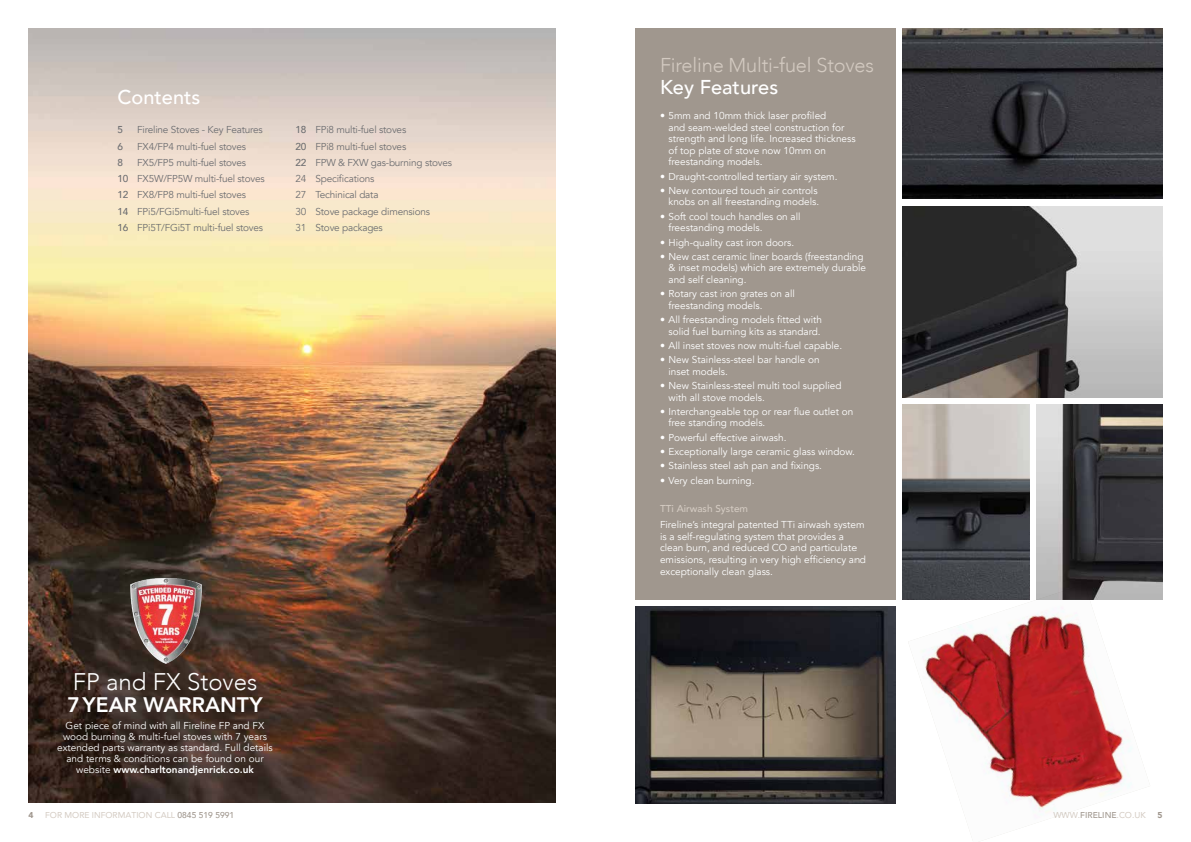
<style>
.page{position:relative;width:1191px;height:842px;background:#fff}
.page>*{position:absolute;margin:0;border:0;box-sizing:border-box;transform-origin:0 0}
.t1{font:300 24px "Avenir";color:#fff}
.t2{font:800 21px "Avenir";color:#fff}
.t3{font:300 20px "Avenir";letter-spacing:-.01em;color:#d3cac1}
.t4{font:500 20px "Avenir";color:#fff}
.t5{font:10px/11.5px "Avenir";color:#fff}
.t6{font:10px/16.2px "Avenir";letter-spacing:-.02em;color:#6d6e71}
.t7{font:500 10px "Avenir";color:#d3cac1}
.t8{font:500 10px "Avenir";color:#6d6e71}
.t9{font:8.5px "Avenir";color:#d3cac1}
.t10{font:900 8.5px "Avenir";color:#a0978e}
.s1{font-weight:500}
.s2{font-weight:800}
.s3{font-weight:500;color:#a0978e}
</style>
<div class="page">
<img style="left:635px;top:607px;width:260px;height:197px">
<img style="left:28px;top:28px;width:528px;height:774px">
<img style="left:120px;top:566px;width:91px;height:112px">
<img style="left:902px;top:28px;width:260px;height:170px">
<img style="left:902px;top:405px;width:127px;height:195px">
<img style="left:1036px;top:405px;width:126px;height:195px">
<img style="left:902px;top:206px;width:260px;height:191px">
<div style="left:635px;top:28px;width:260px;height:572px;background:#a0978e"></div>
<img style="left:908px;top:584px;width:242px;height:247px">
<h3 class="t4" style="left:117px;top:79px;width:85px">Contents</h3>
<p class="t8" style="left:117px;top:121px;width:7px">5</p>
<p class="t6" style="left:137px;top:122px;width:127px">Fireline Stoves - Key Features</p>
<p class="t8" style="left:117px;top:137px;width:7px">6</p>
<p class="t6" style="left:137px;top:138px;width:110px">FX4/FP4 multi-fuel stoves</p>
<p class="t8" style="left:117px;top:154px;width:7px">8</p>
<p class="t6" style="left:117px;top:154px;width:149px;text-indent:20px">FX5/FP5 multi-fuel stoves<br><span class="s1">10</span> FX5W/FP5W multi-fuel stoves<br><span class="s1">12</span> FX8/FP8 multi-fuel stoves<br><span class="s1">14</span> FPi5/FGi5multi-fuel stoves<br><span class="s1">16</span> FPi5T/FGi5T multi-fuel stoves</p>
<p class="t6" style="left:296px;top:122px;width:158px"><span class="s1">18</span> FPi8 multi-fuel stoves<br><span class="s1">20</span> FPi8 multi-fuel stoves<br><span class="s1">22</span> FPW &amp; FXW gas-burning stoves<br>24 Specifications<br>27 Techinical data<br>30 Stove package dimensions<br>31 Stove packages</p>
<h1 class="t1" style="left:73px;top:668px;width:186px">FP and FX Stoves</h1>
<h2 class="t2" style="left:67px;top:689px;width:197px">7 YEAR WARRANTY</h2>
<p class="t5" style="left:57px;top:720px;width:217px;line-height:11px;text-align:center">Get piece of mind with all Fireline FP and FX wood burning &amp; multi-fuel stoves with 7 years extended parts warranty as standard. Full details and terms &amp; conditions can be found on our website <span class="s2">www.charltonandjenrick.co.uk</span></p>
<h3 class="t3" style="left:660px;top:53px;width:215px">Fireline Multi-fuel Stoves</h3>
<h3 class="t4" style="left:660px;top:69px;width:120px">Key Features</h3>
<p class="t5" style="left:668px;top:110px;width:189px;text-indent:-8px">• 5mm and 10mm thick laser profiled<br>and seam-welded steel construction for strength and long life. Increased thickness of top plate of stove now 10mm on freestanding models.</p>
<p class="t5" style="left:660px;top:171px;width:179px">• Draught-controlled tertiary air system.</p>
<p class="t5" style="left:660px;top:185px;width:161px;text-align:right">• New contoured touch air controls knobs on all freestanding models.</p>
<p class="t5" style="left:668px;top:211px;width:134px;text-indent:-8px">• Soft cool touch handles on all freestanding models.</p>
<p class="t5" style="left:660px;top:237px;width:136px">• High-quality cast iron doors.</p>
<p class="t5" style="left:668px;top:251px;width:199px;text-indent:-8px">• New cast ceramic liner boards (freestanding &amp; inset models) which are extremely durable and self cleaning.</p>
<p class="t5" style="left:668px;top:288px;width:128px;text-indent:-8px">• Rotary cast iron grates on all freestanding models.</p>
<p class="t5" style="left:660px;top:314px;width:163px;text-align:right">• All freestanding models fitted with solid fuel burning kits as standard.</p>
<p class="t5" style="left:660px;top:340px;width:184px">• All inset stoves now multi-fuel capable.</p>
<p class="t5" style="left:668px;top:354px;width:153px;text-indent:-8px">• New Stainless-steel bar handle on inset models.</p>
<p class="t5" style="left:668px;top:380px;width:174px;text-indent:-8px">• New Stainless-steel multi tool supplied with all stove models.</p>
<p class="t5" style="left:668px;top:406px;width:186px;text-indent:-8px">• Interchangeable top or rear flue outlet on free standing models.</p>
<p class="t5" style="left:660px;top:432px;width:128px">• Powerful effective airwash.</p>
<p class="t5" style="left:660px;top:446px;width:196px">• Exceptionally large ceramic glass window.</p>
<p class="t5" style="left:660px;top:460px;width:164px">• Stainless steel ash pan and fixings.</p>
<p class="t5" style="left:660px;top:475px;width:96px">• Very clean burning.</p>
<p class="t7" style="left:660px;top:500px;width:90px">TTi Airwash System</p>
<p class="t5" style="left:660px;top:519px;width:207px">Fireline’s integral patented TTi airwash system is a self-regulating system that provides a clean burn, and reduced CO and particulate emissions, resulting in very high efficiency and exceptionally clean glass.</p>
<p class="t10" style="left:28px;top:808px;width:7px">4</p>
<p class="t9" style="left:45px;top:808px;width:190px">FOR MORE INFORMATION CALL <span class="s3">0845 519 5991</span></p>
<p class="t9" style="left:1053px;top:808px;width:94px">WWW.<span class="s3">FIRELINE</span>.CO.UK</p>
<p class="t10" style="left:1157px;top:808px;width:7px">5</p>
</div>
